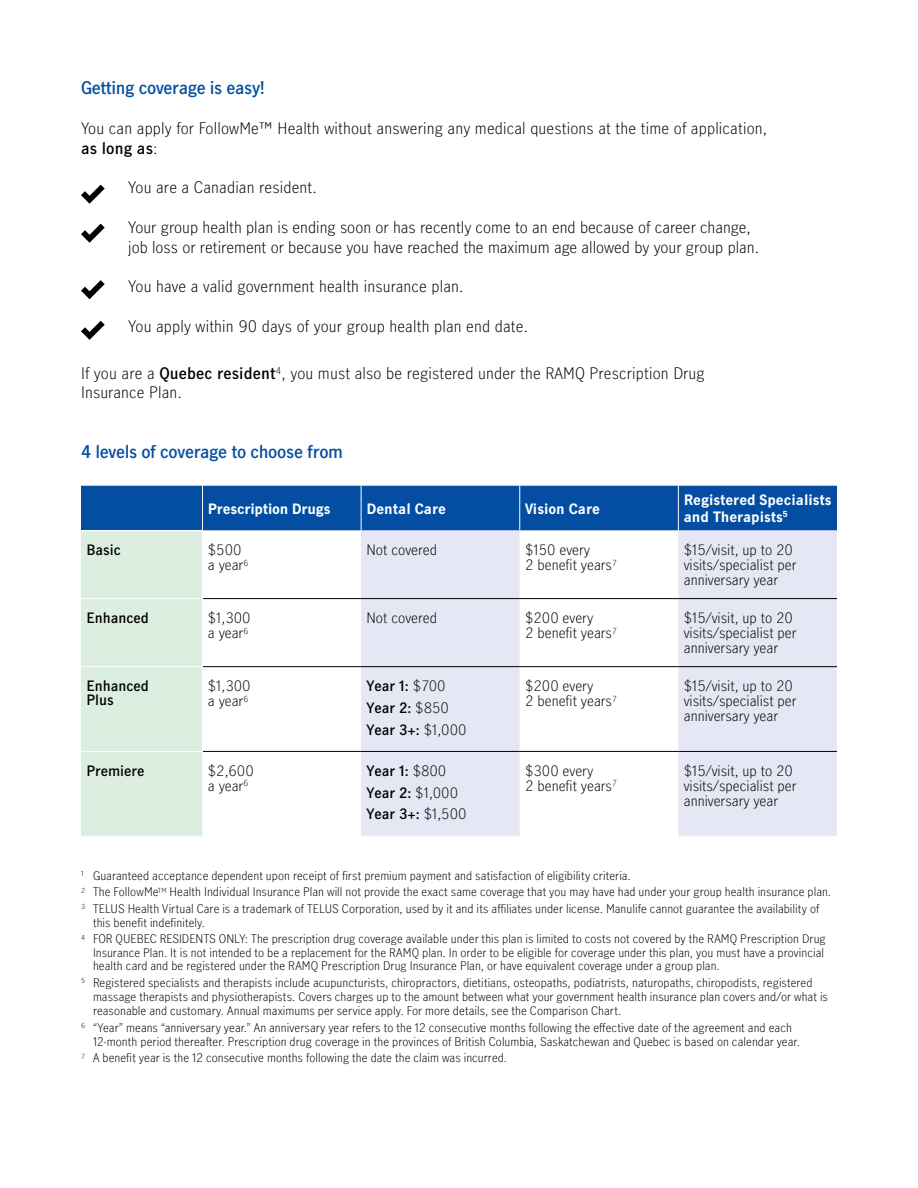
<style>
.page{position:relative;width:918px;height:1188px;background:#fff}
.page>*{position:absolute;margin:0;border:0;box-sizing:border-box;transform-origin:0 0}
.t1{font:600 16.5px "Manulife JH Sans";letter-spacing:-.02em;color:#034ea2}
.t2{font:300 15px/19.5px "Manulife JH Sans";letter-spacing:.01em;color:#000}
.t3{font:300 13.5px/15px "Manulife JH Sans";color:#000}
.t4{font:600 13.5px/21.8px "Manulife JH Sans";color:#000}
.t5{font:700 13.5px/16.5px "Manulife JH Sans";color:#fff}
.t6{font:300 11.25px/16.4px "Manulife JH Sans";letter-spacing:.005em;color:#000}
.s1{font-weight:600}
.s2{color:#fff}
.s3{font-weight:300}
</style>
<div class="page">
<svg style="left:81px;top:486px;width:756px;height:350px;background:#74a2c2"></svg>
<svg style="left:202px;top:531px;width:159px;height:305px"></svg>
<svg style="left:361px;top:531px;width:476px;height:305px;fill:#e6e7f4"></svg>
<hr style="left:202px;top:531px;width:1px;height:67px;background:#fff">
<hr style="left:202px;top:599px;width:1px;height:67px;background:#fff">
<hr style="left:202px;top:667px;width:1px;height:84px;background:#fff">
<hr style="left:202px;top:486px;width:1px;height:44px;background:#fff">
<hr style="left:361px;top:486px;width:1px;height:45px;background:#fff">
<hr style="left:519px;top:486px;width:1px;height:45px;background:#fff">
<hr style="left:678px;top:486px;width:1px;height:45px;background:#fff">
<hr style="left:203px;top:598px;width:158px;height:1px;background:#000">
<hr style="left:361px;top:598px;width:159px;height:1px;background:#000">
<hr style="left:520px;top:598px;width:158px;height:1px;background:#000">
<hr style="left:678px;top:598px;width:159px;height:1px;background:#000">
<hr style="left:203px;top:666px;width:158px;height:1px;background:#000">
<hr style="left:361px;top:666px;width:159px;height:1px;background:#000">
<hr style="left:520px;top:666px;width:158px;height:1px;background:#000">
<hr style="left:678px;top:666px;width:159px;height:1px;background:#000">
<hr style="left:203px;top:751px;width:158px;height:1px;background:#000">
<hr style="left:361px;top:751px;width:159px;height:1px;background:#000">
<hr style="left:520px;top:751px;width:158px;height:1px;background:#000">
<hr style="left:678px;top:751px;width:159px;height:1px;background:#000">
<hr style="left:81px;top:530px;width:122px;height:1px;background:#fff">
<hr style="left:81px;top:598px;width:122px;height:1px;background:#fff">
<hr style="left:81px;top:666px;width:122px;height:1px;background:#fff">
<hr style="left:81px;top:751px;width:122px;height:1px;background:#fff">
<svg style="left:81px;top:185px;width:24px;height:19px"></svg>
<svg style="left:81px;top:224px;width:24px;height:19px"></svg>
<svg style="left:81px;top:280px;width:24px;height:19px"></svg>
<svg style="left:81px;top:321px;width:24px;height:19px"></svg>
<h1 class="t1" style="left:81px;top:76px;width:185px">Getting coverage is easy!</h1>
<h2 class="t2" style="left:81px;top:118px;width:688px">You can apply for FollowMe™ Health without answering any medical questions at the time of application, <span class="s1">as long as</span>:</h2>
<h2 class="t2" style="left:101px;top:177px;width:217px"><span class="s2">•</span> You are a Canadian resident.</h2>
<h2 class="t2" style="left:128px;top:217px;width:632px;text-indent:-27px"><span class="s2">•</span> Your group health plan is ending soon or has recently come to an end because of career change, job loss or retirement or because you have reached the maximum age allowed by your group plan.</h2>
<h2 class="t2" style="left:101px;top:276px;width:364px"><span class="s2">•</span> You have a valid government health insurance plan.</h2>
<h2 class="t2" style="left:101px;top:316px;width:428px"><span class="s2">•</span> You apply within 90 days of your group health plan end date.</h2>
<h2 class="t2" style="left:81px;top:363px;width:625px">If you are a <span class="s1">Quebec resident</span><sup>4</sup>, you must also be registered under the RAMQ Prescription Drug<br>Insurance Plan.</h2>
<h1 class="t1" style="left:81px;top:440px;width:264px">4 levels of coverage to choose from</h1>
<p class="t5" style="left:208px;top:500px;width:124px">Prescription Drugs</p>
<p class="t5" style="left:367px;top:500px;width:81px">Dental Care</p>
<p class="t5" style="left:525px;top:500px;width:76px">Vision Care</p>
<p class="t5" style="left:684px;top:491px;width:149px">Registered Specialists and Therapists<sup>5</sup></p>
<p class="t4" style="left:86px;top:538px;width:36px">Basic</p>
<p class="t3" style="left:208px;top:542px;width:42px">$500 a year<sup>6</sup></p>
<p class="t3" style="left:367px;top:542px;width:72px">Not covered</p>
<p class="t3" style="left:525px;top:542px;width:93px">$150 every<br>2 benefit years<sup>7</sup></p>
<p class="t3" style="left:684px;top:542px;width:114px">$15/visit, up to 20 visits/specialist per anniversary year</p>
<p class="t4" style="left:86px;top:607px;width:64px">Enhanced</p>
<p class="t3" style="left:208px;top:610px;width:44px">$1,300 a year<sup>6</sup></p>
<p class="t3" style="left:367px;top:610px;width:72px">Not covered</p>
<p class="t3" style="left:525px;top:610px;width:93px">$200 every<br>2 benefit years<sup>7</sup></p>
<p class="t3" style="left:684px;top:610px;width:114px">$15/visit, up to 20 visits/specialist per anniversary year</p>
<p class="t4" style="left:86px;top:679px;width:64px;line-height:13.5px">Enhanced<br>Plus</p>
<p class="t3" style="left:208px;top:678px;width:44px">$1,300 a year<sup>6</sup></p>
<p class="t4" style="left:367px;top:675px;width:101px">Year 1: <span class="s3">$700<br></span>Year 2: <span class="s3">$850<br></span>Year 3+: <span class="s3">$1,000</span></p>
<p class="t3" style="left:525px;top:678px;width:93px">$200 every<br>2 benefit years<sup>7</sup></p>
<p class="t3" style="left:684px;top:678px;width:114px">$15/visit, up to 20 visits/specialist per anniversary year</p>
<p class="t4" style="left:86px;top:759px;width:59px">Premiere</p>
<p class="t3" style="left:208px;top:763px;width:47px">$2,600 a year<sup>6</sup></p>
<p class="t4" style="left:367px;top:759px;width:101px">Year 1: <span class="s3">$800<br></span>Year 2: <span class="s3">$1,000<br></span>Year 3+: <span class="s3">$1,500</span></p>
<p class="t3" style="left:525px;top:763px;width:93px">$300 every<br>2 benefit years<sup>7</sup></p>
<p class="t3" style="left:684px;top:763px;width:114px">$15/visit, up to 20 visits/specialist per anniversary year</p>
<p class="t6" style="left:81px;top:867px;width:752px"><sup>1</sup> Guaranteed acceptance dependent upon receipt of first premium payment and satisfaction of eligibility criteria.<br><sup>2</sup> The FollowMe<sup>TM</sup> Health Individual Insurance Plan will not provide the exact same coverage that you may have had under your group health insurance plan.<br><sup>3</sup> TELUS Health Virtual Care is a trademark of TELUS Corporation, used by it and its affiliates under license. Manulife cannot guarantee the availability of</p>
<p class="t6" style="left:81px;top:914px;width:746px;text-indent:12px">this benefit indefinitely.<br><sup>4</sup> FOR QUEBEC RESIDENTS ONLY: The prescription drug coverage available under this plan is limited to costs not covered by the RAMQ Prescription Drug</p>
<p class="t6" style="left:93px;top:945px;width:733px;line-height:13.5px">Insurance Plan. It is not intended to be a replacement for the RAMQ plan. In order to be eligible for coverage under this plan, you must have a provincial health card and be registered under the RAMQ Prescription Drug Insurance Plan, or have equivalent coverage under a group plan.</p>
<p class="t6" style="left:93px;top:975px;width:736px;line-height:14.2px;text-indent:-12px"><sup>5</sup> Registered specialists and therapists include acupuncturists, chiropractors, dietitians, osteopaths, podiatrists, naturopaths, chiropodists, registered massage therapists and physiotherapists. Covers charges up to the amount between what your government health insurance plan covers and/or what is reasonable and customary. Annual maximums per service apply. For more details, see the Comparison Chart.</p>
<p class="t6" style="left:93px;top:1020px;width:709px;line-height:14.2px;text-indent:-12px"><sup>6</sup> “Year” means “anniversary year.” An anniversary year refers to the 12 consecutive months following the effective date of the agreement and each<br>12-month period thereafter. Prescription drug coverage in the provinces of British Columbia, Saskatchewan and Quebec is based on calendar year.</p>
<p class="t6" style="left:81px;top:1049px;width:428px"><sup>7</sup> A benefit year is the 12 consecutive months following the date the claim was incurred.</p>
</div>
